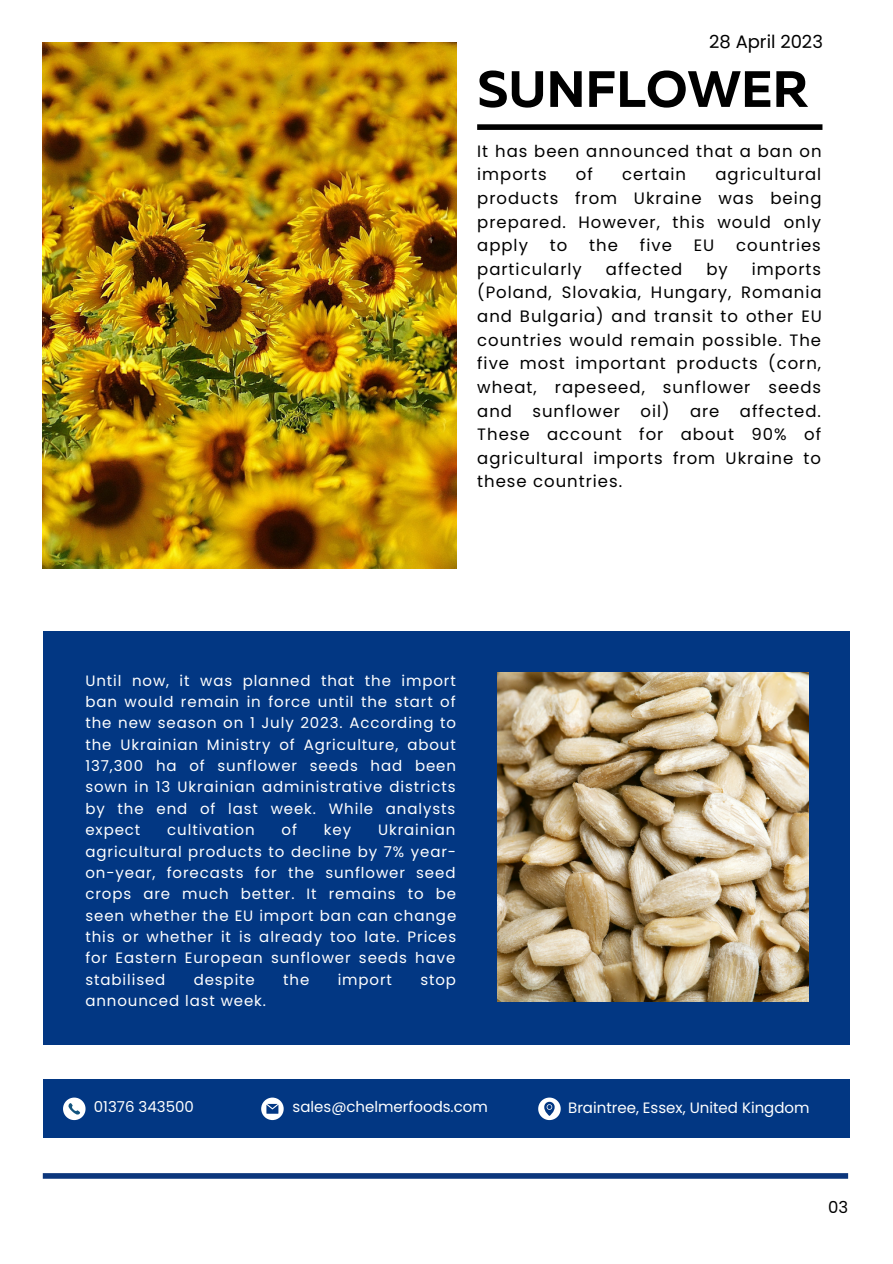
<style>
.page{position:relative;width:893px;height:1264px;background:#fff}
.page>*{position:absolute;margin:0;border:0;box-sizing:border-box;transform-origin:0 0}
.t1{font:700 51px "Muller";color:#000}
.t2{font:18px "Poppins";color:#000}
.t3{font:16.5px/23.5px "Poppins";letter-spacing:.06em;color:#000;text-align:justify}
.t4{font:15px/21.3px "Poppins";letter-spacing:.06em;color:#fff;text-align:justify}
.t5{font:15px "Poppins";color:#fff}
</style>
<div class="page">
<img style="left:43px;top:42px;width:413px;height:527px">
<div style="left:43px;top:631px;width:806px;height:413px;background:#023783"></div>
<div style="left:43px;top:1079px;width:806px;height:58px;background:#023783"></div>
<div style="left:477px;top:124px;width:345px;height:6px;background:#000"></div>
<img style="left:498px;top:672px;width:310px;height:329px">
<div style="left:43px;top:1173px;width:805px;height:5px;background:#0c367c"></div>
<svg style="left:63px;top:1097px;width:22px;height:23px"></svg>
<svg style="left:261px;top:1097px;width:23px;height:23px"></svg>
<svg style="left:538px;top:1097px;width:22px;height:23px"></svg>
<p class="t2" style="left:709px;top:29px;width:115px">28 April 2023</p>
<h1 class="t1" style="left:477px;top:68px;width:333px">SUNFLOWER</h1>
<p class="t3" style="left:477px;top:139px;width:346px">It has been announced that a ban on imports</p>
<p class="t3" style="left:576px;top:163px;width:18px">of</p>
<p class="t3" style="left:622px;top:163px;width:66px">certain</p>
<p class="t3" style="left:477px;top:163px;width:346px;text-indent:238px">agricultural products from Ukraine was being prepared. However, this would only apply</p>
<p class="t3" style="left:550px;top:234px;width:19px">to</p>
<p class="t3" style="left:589px;top:234px;width:30px">the</p>
<p class="t3" style="left:640px;top:234px;width:33px">five</p>
<p class="t3" style="left:693px;top:234px;width:22px">EU</p>
<p class="t3" style="left:736px;top:234px;width:86px">countries</p>
<p class="t3" style="left:477px;top:257px;width:106px">particularly</p>
<p class="t3" style="left:605px;top:257px;width:78px">affected</p>
<p class="t3" style="left:706px;top:257px;width:23px">by</p>
<p class="t3" style="left:477px;top:257px;width:346px;text-indent:274px">imports (Poland, Slovakia, Hungary, Romania and Bulgaria) and transit to other EU countries would remain possible. The five most important products (corn, wheat, rapeseed, sunflower seeds and sunflower oil) are affected.<br>These account for about 90% of agricultural imports from Ukraine to these countries.</p>
<p class="t4" style="left:85px;top:669px;width:372px">Until now, it was planned that the import ban would remain in force until the start of the new season on 1 July 2023. According to the Ukrainian Ministry of Agriculture, about 137,300 ha of sunflower seeds had been sown in 13 Ukrainian administrative districts by the end of last week. While analysts expect</p>
<p class="t4" style="left:167px;top:819px;width:89px">cultivation</p>
<p class="t4" style="left:281px;top:819px;width:17px">of</p>
<p class="t4" style="left:324px;top:819px;width:29px">key</p>
<p class="t4" style="left:85px;top:819px;width:372px;text-indent:292px">Ukrainian agricultural products to decline by 7% year&shy;on-year, forecasts for the sunflower seed crops are much better. It remains to be seen whether the EU import ban can change this or whether it is already too late. Prices for Eastern European sunflower seeds have stabilised</p>
<p class="t4" style="left:194px;top:968px;width:63px">despite</p>
<p class="t4" style="left:283px;top:968px;width:28px">the</p>
<p class="t4" style="left:337px;top:968px;width:56px">import</p>
<p class="t4" style="left:420px;top:968px;width:37px">stop</p>
<p class="t4" style="left:85px;top:990px;width:182px">announced last week.</p>
<p class="t5" style="left:94px;top:1096px;width:102px">01376 343500</p>
<p class="t5" style="left:292px;top:1096px;width:197px">sales@chelmerfoods.com</p>
<p class="t5" style="left:568px;top:1097px;width:243px">Braintree, Essex, United Kingdom</p>
<p class="t3" style="left:828px;top:1194px;width:22px">03</p>
</div>
